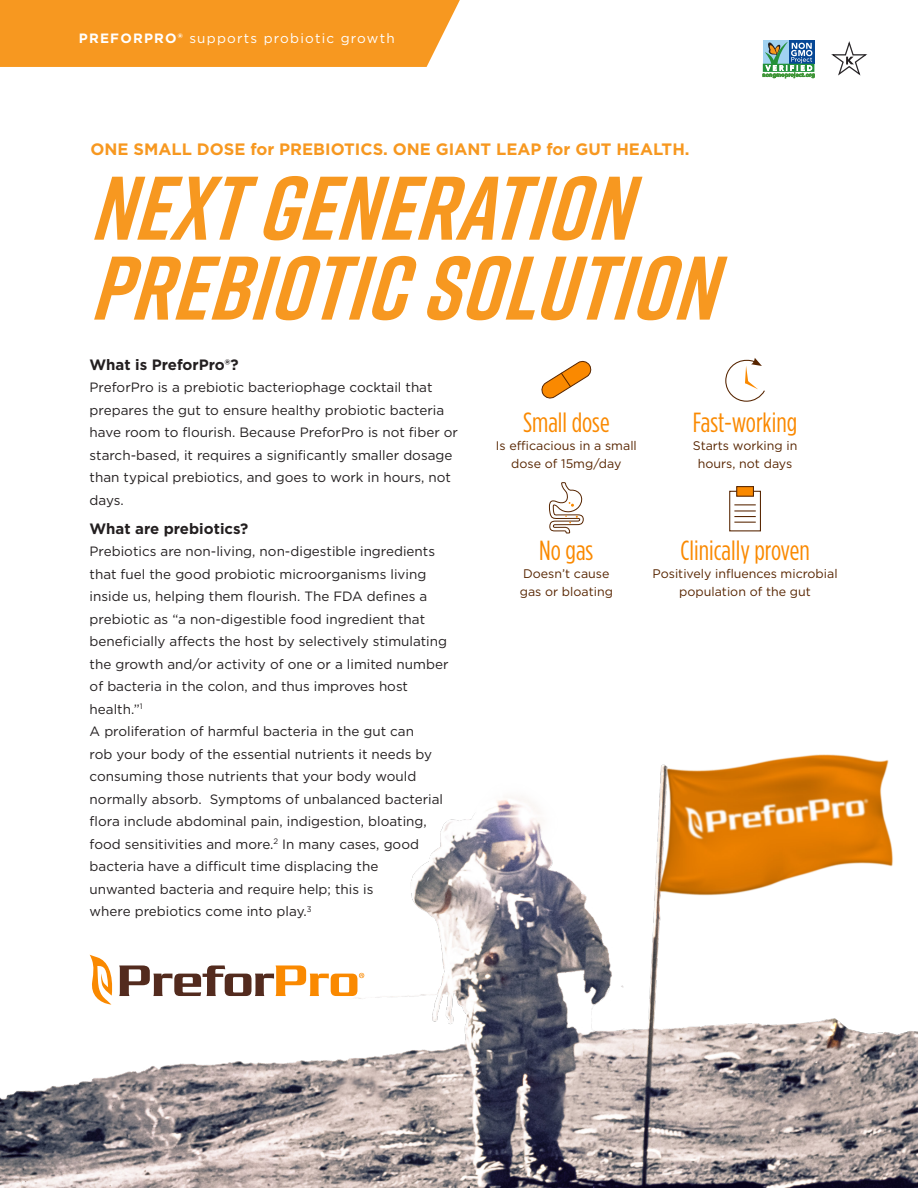
<style>
.page{position:relative;width:918px;height:1188px;background:#fff}
.page>*{position:absolute;margin:0;border:0;box-sizing:border-box;transform-origin:0 0}
.t1{font:italic 700 90px "Rift";color:#f79820}
.t2{font:27.6px "Gotham Condensed";color:#fa8900}
.t3{font:700 16.5px "Gotham";color:#f79820}
.t4{font:700 15px "Gotham";color:#231f20}
.t5{font:13.5px/22.5px "Gotham";color:#231f20}
.t6{font:13.5px "Gotham";letter-spacing:.09em;color:#fff}
.t7{font:12.45px/18px "Gotham";color:#572500;text-align:center}
.s1{font-weight:700}
</style>
<div class="page">
<img style="left:0;top:754px;width:918px;height:434px">
<svg style="left:90px;top:955px;width:274px;height:50px"></svg>
<div style="left:0;top:0;width:460px;height:67px;background:#f79820"></div>
<svg style="left:762px;top:40px;width:53px;height:39px"></svg>
<div style="left:763px;top:41px;width:26px;height:23px;background:#a1d2f1"></div>
<div style="left:789px;top:41px;width:25px;height:23px;background:#074896"></div>
<svg style="left:763px;top:42px;width:51px;height:36px"></svg>
<svg style="left:831px;top:41px;width:37px;height:35px"></svg>
<svg style="left:541px;top:360px;width:51px;height:39px"></svg>
<svg style="left:548px;top:482px;width:36px;height:52px"></svg>
<svg style="left:725px;top:358px;width:40px;height:44px"></svg>
<div style="left:729px;top:491px;width:32px;height:40px;border:1px solid #572500"></div>
<div style="left:736px;top:486px;width:18px;height:11px;background:#fa8900;border:1px solid #572500"></div>
<svg style="left:734px;top:504px;width:22px;height:1px"></svg>
<hr style="left:734px;top:510px;width:22px;height:2px;background:#572500">
<svg style="left:734px;top:516px;width:22px;height:7px"></svg>
<p class="t6" style="left:79px;top:30px;width:317px"><span class="s1">PREFORPRO®</span> supports probiotic growth</p>
<p class="t3" style="left:91px;top:139px;width:601px">ONE SMALL DOSE for PREBIOTICS. ONE GIANT LEAP for GUT HEALTH.</p>
<p class="t1" style="left:90px;top:144px;width:577px">NEXTGENERATION</p>
<p class="t1" style="left:90px;top:224px;width:662px">PREBIOTICSOLUTION</p>
<p class="t4" style="left:90px;top:355px;width:150px">What is PreforPro®?</p>
<p class="t5" style="left:90px;top:376px;width:370px">PreforPro is a prebiotic bacteriophage cocktail that prepares the gut to ensure healthy probiotic bacteria have room to flourish. Because PreforPro is not fiber or starch-based, it requires a significantly smaller dosage than typical prebiotics, and goes to work in hours, not days.</p>
<p class="t4" style="left:90px;top:519px;width:160px">What are prebiotics?</p>
<p class="t5" style="left:90px;top:540px;width:360px">Prebiotics are non-living, non-digestible ingredients that fuel the good probiotic microorganisms living inside us, helping them flourish. The FDA defines a prebiotic as “a non-digestible food ingredient that beneficially affects the host by selectively stimulating the growth and/or activity of one or a limited number of bacteria in the colon, and thus improves host health.”<sup>1</sup></p>
<p class="t5" style="left:90px;top:720px;width:355px">A proliferation of harmful bacteria in the gut can<br>rob your body of the essential nutrients it needs by consuming those nutrients that your body would normally absorb. Symptoms of unbalanced bacterial flora include abdominal pain, indigestion, bloating, food sensitivities and more.<sup>2</sup> In many cases, good bacteria have a difficult time displacing the unwanted bacteria and require help; this is<br>where prebiotics come into play.<sup>3</sup></p>
<p class="t2" style="left:523px;top:407px;width:88px">Small dose</p>
<p class="t7" style="left:496px;top:436px;width:143px">Is efficacious in a small dose of 15mg/day</p>
<p class="t2" style="left:693px;top:407px;width:106px">Fast-working</p>
<p class="t7" style="left:693px;top:436px;width:106px">Starts working in hours, not days</p>
<p class="t2" style="left:539px;top:536px;width:56px">No gas</p>
<p class="t7" style="left:523px;top:565px;width:88px">Doesn’t cause</p>
<p class="t7" style="left:520px;top:583px;width:95px">gas or bloating</p>
<p class="t2" style="left:680px;top:536px;width:131px">Clinically proven</p>
<p class="t7" style="left:653px;top:565px;width:187px">Positively influences microbial population of the gut</p>
</div>
